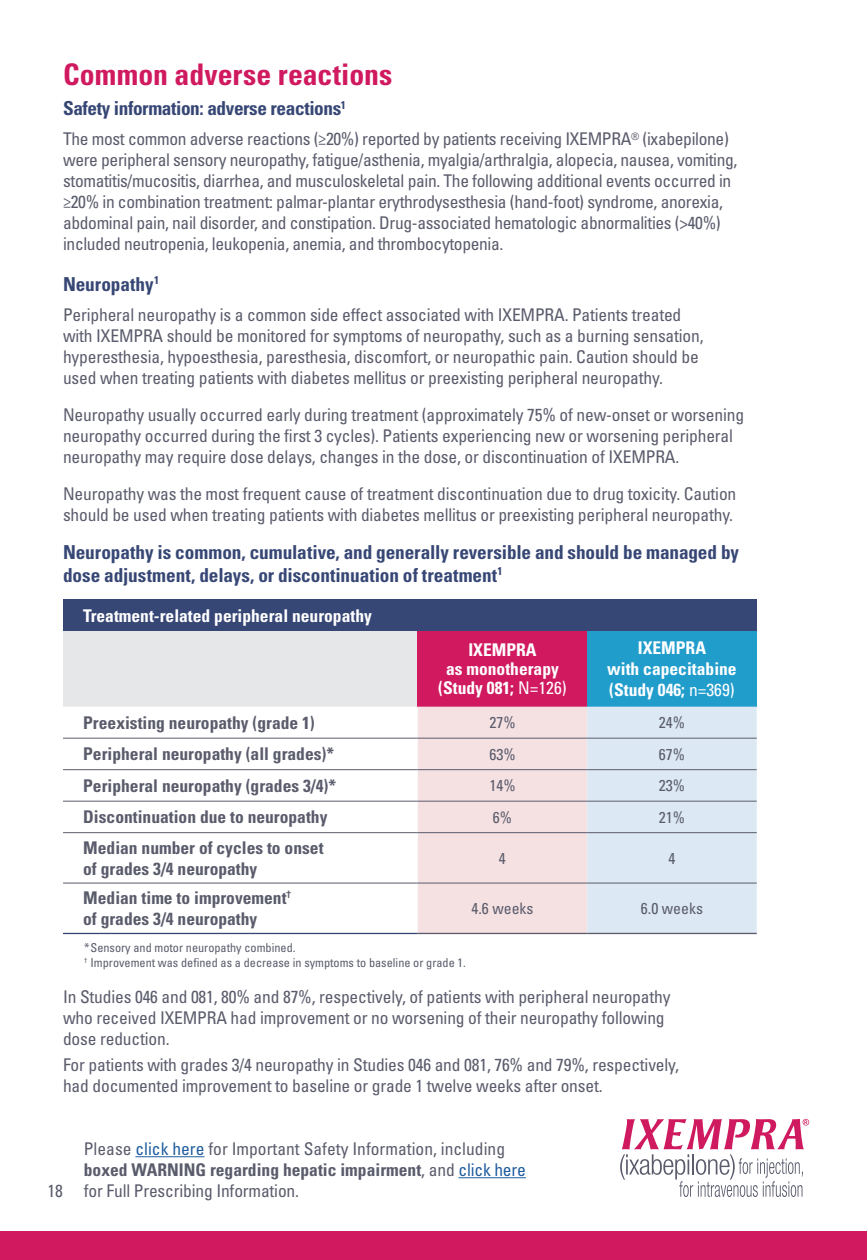
<style>
.page{position:relative;width:867px;height:1260px;background:#fff}
.page>*{position:absolute;margin:0;border:0;box-sizing:border-box;transform-origin:0 0}
.t1{font:700 condensed 29.75px "Univers LT Std";letter-spacing:.005em;color:#d0195f}
.t2{font:700 condensed 19.25px/22.8px "Univers LT Std";letter-spacing:-.005em;color:#374775}
.t3{font:condensed 17.5px/21px "Univers LT Std";letter-spacing:-.01em;color:#5a5c6c}
.t4{font:700 condensed 17.5px/21px "Univers LT Std";color:#5a5c6c}
.t5{font:700 condensed 17.5px/19.2px "Univers LT Std";color:#fff;text-align:center}
.t6{font:condensed 15.75px "Univers LT Std";color:#5a5c6c}
.t7{font:condensed 12.25px/15.6px "Univers LT Std";color:#5a5c6c}
.s1{font-weight:400}
.s2{color:#205d9e}
.s3{font-weight:400;color:#205d9e}
</style>
<div class="page">
<div style="left:0;top:1231px;width:866px;height:29px;background:#d0195f"></div>
<svg style="left:620px;top:1119px;width:189px;height:78px"></svg>
<hr style="left:135px;top:1156px;width:69px;height:1px;background:#205d9e">
<hr style="left:458px;top:1177px;width:67px;height:1px;background:#205d9e">
<div style="left:63px;top:600px;width:693px;height:31px;background:#374775"></div>
<div style="left:63px;top:631px;width:354px;height:76px;background:#e6e7e8"></div>
<div style="left:417px;top:631px;width:170px;height:76px;background:#d0195f"></div>
<div style="left:587px;top:631px;width:169px;height:76px;background:#219dcc"></div>
<svg style="left:63px;top:737px;width:354px;height:196px"></svg>
<svg style="left:417px;top:707px;width:339px;height:226px;background:#e8e3e9"></svg>
<hr style="left:417px;top:738px;width:170px;height:1px;background:#5a5c6c">
<hr style="left:587px;top:738px;width:169px;height:1px;background:#5a5c6c">
<hr style="left:417px;top:769px;width:170px;height:1px;background:#5a5c6c">
<hr style="left:587px;top:769px;width:169px;height:1px;background:#5a5c6c">
<hr style="left:417px;top:801px;width:170px;height:1px;background:#5a5c6c">
<hr style="left:587px;top:801px;width:169px;height:1px;background:#5a5c6c">
<hr style="left:417px;top:832px;width:170px;height:1px;background:#5a5c6c">
<hr style="left:417px;top:933px;width:170px;height:1px;background:#5a5c6c">
<hr style="left:587px;top:832px;width:169px;height:1px;background:#5a5c6c">
<hr style="left:587px;top:933px;width:169px;height:1px;background:#5a5c6c">
<hr style="left:63px;top:933px;width:354px;height:1px;background:#374775">
<hr style="left:417px;top:883px;width:170px;height:1px;background:#5a5c6c">
<hr style="left:587px;top:883px;width:169px;height:1px;background:#5a5c6c">
<hr style="left:63px;top:738px;width:354px;height:1px;background:#5a5c6c">
<hr style="left:63px;top:769px;width:354px;height:1px;background:#5a5c6c">
<hr style="left:63px;top:801px;width:354px;height:1px;background:#5a5c6c">
<hr style="left:63px;top:832px;width:354px;height:1px;background:#5a5c6c">
<hr style="left:63px;top:883px;width:354px;height:1px;background:#5a5c6c">
<h1 class="t1" style="left:63px;top:56px;width:331px">Common adverse reactions</h1>
<p class="t2" style="left:63px;top:97px;width:284px">Safety information: adverse reactions<sup>1</sup></p>
<p class="t3" style="left:63px;top:128px;width:675px">The most common adverse reactions (≥20%) reported by patients receiving IXEMPRA<sup>®</sup> (ixabepilone) were peripheral sensory neuropathy, fatigue/asthenia, myalgia/arthralgia, alopecia, nausea, vomiting, stomatitis/mucositis, diarrhea, and musculoskeletal pain. The following additional events occurred in ≥20% in combination treatment: palmar-plantar erythrodysesthesia (hand-foot) syndrome, anorexia, abdominal pain, nail disorder, and constipation. Drug-associated hematologic abnormalities (&gt;40%) included neutropenia, leukopenia, anemia, and thrombocytopenia.</p>
<p class="t2" style="left:63px;top:272px;width:97px">Neuropathy<sup>1</sup></p>
<p class="t3" style="left:63px;top:304px;width:642px">Peripheral neuropathy is a common side effect associated with IXEMPRA. Patients treated with IXEMPRA should be monitored for symptoms of neuropathy, such as a burning sensation, hyperesthesia, hypoesthesia, paresthesia, discomfort, or neuropathic pain. Caution should be used when treating patients with diabetes mellitus or preexisting peripheral neuropathy.</p>
<p class="t3" style="left:63px;top:404px;width:682px">Neuropathy usually occurred early during treatment (approximately 75% of new-onset or worsening neuropathy occurred during the first 3 cycles). Patients experiencing new or worsening peripheral neuropathy may require dose delays, changes in the dose, or discontinuation of IXEMPRA.</p>
<p class="t3" style="left:63px;top:483px;width:674px">Neuropathy was the most frequent cause of treatment discontinuation due to drug toxicity. Caution should be used when treating patients with diabetes mellitus or preexisting peripheral neuropathy.</p>
<p class="t2" style="left:63px;top:541px;width:677px">Neuropathy is common, cumulative, and generally reversible and should be managed by dose adjustment, delays, or discontinuation of treatment<sup>1</sup></p>
<p class="t5" style="left:83px;top:606px;width:290px">Treatment-related peripheral neuropathy</p>
<p class="t5" style="left:438px;top:640px;width:130px">IXEMPRA<br>as monotherapy (Study 081; <span class="s1">N=126)</span></p>
<p class="t5" style="left:607px;top:637px;width:131px;line-height:21px">IXEMPRA<br>with capecitabine (Study 046; <span class="s1">n=369)</span></p>
<p class="t4" style="left:83px;top:712px;width:233px">Preexisting neuropathy (grade 1)</p>
<p class="t6" style="left:489px;top:712px;width:28px">27%</p>
<p class="t6" style="left:658px;top:712px;width:28px">24%</p>
<p class="t4" style="left:83px;top:743px;width:252px">Peripheral neuropathy (all grades)*</p>
<p class="t6" style="left:489px;top:744px;width:28px">63%</p>
<p class="t6" style="left:658px;top:744px;width:28px">67%</p>
<p class="t4" style="left:83px;top:775px;width:254px">Peripheral neuropathy (grades 3/4)*</p>
<p class="t6" style="left:489px;top:776px;width:28px">14%</p>
<p class="t6" style="left:658px;top:776px;width:28px">23%</p>
<p class="t4" style="left:83px;top:806px;width:246px">Discontinuation due to neuropathy</p>
<p class="t6" style="left:492px;top:807px;width:21px">6%</p>
<p class="t6" style="left:658px;top:807px;width:28px">21%</p>
<p class="t4" style="left:83px;top:837px;width:242px">Median number of cycles to onset of grades 3/4 neuropathy</p>
<p class="t6" style="left:499px;top:848px;width:8px">4</p>
<p class="t6" style="left:668px;top:848px;width:8px">4</p>
<p class="t4" style="left:83px;top:887px;width:209px">Median time to improvement<sup>† </sup>of grades 3/4 neuropathy</p>
<p class="t6" style="left:471px;top:898px;width:64px">4.6 weeks</p>
<p class="t6" style="left:640px;top:898px;width:64px">6.0 weeks</p>
<p class="t7" style="left:84px;top:939px;width:383px">*Sensory and motor neuropathy combined.<br><sup>†</sup> Improvement was defined as a decrease in symptoms to baseline or grade 1.</p>
<p class="t3" style="left:63px;top:986px;width:608px">In Studies 046 and 081, 80% and 87%, respectively, of patients with peripheral neuropathy who received IXEMPRA had improvement or no worsening of their neuropathy following dose reduction.</p>
<p class="t3" style="left:63px;top:1054px;width:617px">For patients with grades 3/4 neuropathy in Studies 046 and 081, 76% and 79%, respectively, had documented improvement to baseline or grade 1 twelve weeks after onset.</p>
<p class="t3" style="left:84px;top:1138px;width:422px">Please <span class="s2">click here</span> for Important Safety Information, including</p>
<p class="t4" style="left:84px;top:1159px;width:443px">boxed WARNING regarding hepatic impairment<span class="s1">, and</span> <span class="s3">click here</span></p>
<p class="t3" style="left:47px;top:1180px;width:253px">18 for Full Prescribing Information.</p>
</div>
